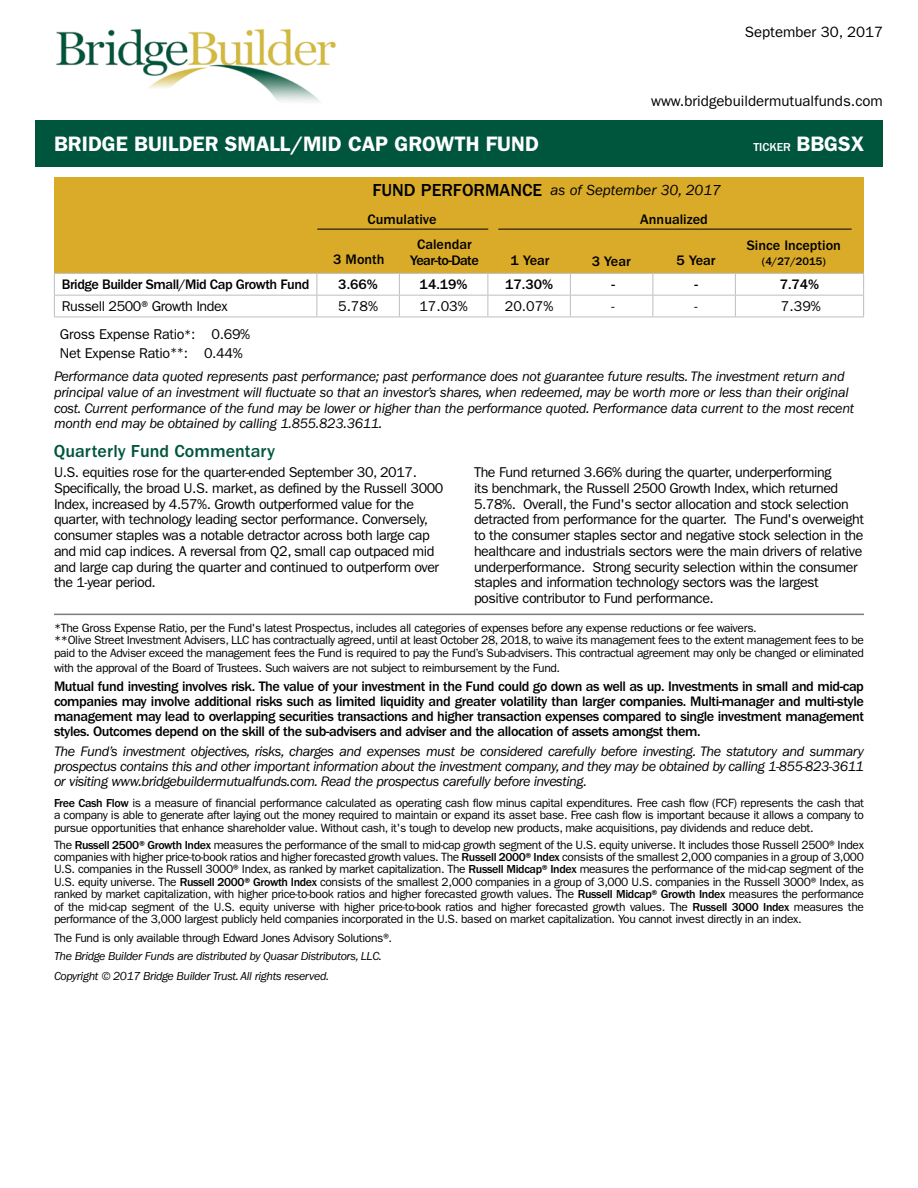
<style>
.page{position:relative;width:918px;height:1188px;background:#fff}
.page>*{position:absolute;margin:0;border:0;box-sizing:border-box;transform-origin:0 0}
.t1{font:600 21px "ITC Franklin Gothic Std";color:#fff}
.t2{font:500 18px "ITC Franklin Gothic Std";color:#00553d}
.t3{font:500 18px "ITC Franklin Gothic Std";color:#000}
.t4{font:15px "ITC Franklin Gothic Std";color:#000}
.t5{font:italic 15px "ITC Franklin Gothic Std";color:#000}
.t6{font:14.25px/15.8px "ITC Franklin Gothic Std";letter-spacing:-.03em;color:#000}
.t7{font:italic 14.25px/15.8px "ITC Franklin Gothic Std";letter-spacing:-.02em;color:#000}
.t8{font:500 14.25px/15px "ITC Franklin Gothic Std";letter-spacing:-.03em;color:#000;text-align:center}
.t9{font:12px/12.3px "ITC Franklin Gothic Std";letter-spacing:-.03em;color:#000;text-align:justify}
.t10{font:italic 12px/19.5px "ITC Franklin Gothic Std";letter-spacing:-.03em;color:#000}
.t11{font:500 12px "ITC Franklin Gothic Std";color:#fff}
.t12{font:500 11.25px "ITC Franklin Gothic Std";color:#000}
.s1{font-size:12px}
.s2{font-weight:500}
</style>
<div class="page">
<img style="left:56px;top:29px;width:281px;height:73px">
<div style="left:36px;top:120px;width:847px;height:47px;background:#00553d"></div>
<div style="left:54px;top:177px;width:810px;height:97px;background:#d9ab28"></div>
<hr style="left:317px;top:229px;width:171px;height:1px;background:#000">
<hr style="left:498px;top:229px;width:354px;height:1px;background:#000">
<hr style="left:54px;top:317px;width:263px;height:1px;background:#bcbec3">
<hr style="left:317px;top:317px;width:82px;height:1px;background:#bcbec3">
<hr style="left:399px;top:317px;width:89px;height:1px;background:#bcbec3">
<hr style="left:488px;top:317px;width:82px;height:1px;background:#bcbec3">
<hr style="left:570px;top:317px;width:83px;height:1px;background:#bcbec3">
<hr style="left:653px;top:317px;width:82px;height:1px;background:#bcbec3">
<svg style="left:54px;top:273px;width:810px;height:44px"></svg>
<hr style="left:735px;top:317px;width:129px;height:1px;background:#bcbec3">
<hr style="left:54px;top:614px;width:810px;height:1px;background:#797e83">
<p class="t4" style="left:745px;top:24px;width:140px">September 30, 2017</p>
<p class="t4" style="left:651px;top:93px;width:233px">www.bridgebuildermutualfunds.com</p>
<h1 class="t1" style="left:54px;top:131px;width:486px">BRIDGE BUILDER SMALL/MID CAP GROWTH FUND</h1>
<h1 class="t1" style="left:796px;top:131px;width:69px">BBGSX</h1>
<p class="t11" style="left:753px;top:140px;width:39px">ticker</p>
<h2 class="t3" style="left:372px;top:180px;width:171px">Fund performance</h2>
<p class="t5" style="left:550px;top:182px;width:172px">as of September 30, 2017</p>
<p class="t8" style="left:368px;top:212px;width:71px">Cumulative</p>
<p class="t8" style="left:640px;top:212px;width:69px">Annualized</p>
<p class="t8" style="left:333px;top:252px;width:53px">3 Month</p>
<p class="t8" style="left:410px;top:236px;width:70px;line-height:16.5px">Calendar<br>Year-to-Date</p>
<p class="t8" style="left:511px;top:253px;width:41px">1 Year</p>
<p class="t8" style="left:592px;top:254px;width:41px">3 Year</p>
<p class="t8" style="left:677px;top:253px;width:41px">5 Year</p>
<p class="t8" style="left:747px;top:238px;width:96px">Since Inception</p>
<p class="t12" style="left:762px;top:255px;width:65px">(4/27/2015)</p>
<p class="t8" style="left:62px;top:277px;width:249px">Bridge Builder Small/Mid Cap Growth Fund</p>
<p class="t8" style="left:338px;top:277px;width:41px">3.66%</p>
<p class="t8" style="left:420px;top:277px;width:49px">14.19%</p>
<p class="t8" style="left:505px;top:277px;width:49px">17.30%</p>
<p class="t8" style="left:611px;top:277px;width:5px">-</p>
<p class="t8" style="left:694px;top:277px;width:5px">-</p>
<p class="t8" style="left:780px;top:277px;width:41px">7.74%</p>
<p class="t6" style="left:62px;top:298px;width:167px">Russell 2500®Growth Index</p>
<p class="t6" style="left:338px;top:298px;width:41px">5.78%</p>
<p class="t6" style="left:419px;top:298px;width:50px">17.03%</p>
<p class="t6" style="left:505px;top:298px;width:50px">20.07%</p>
<p class="t6" style="left:612px;top:298px;width:5px">-</p>
<p class="t6" style="left:695px;top:298px;width:5px">-</p>
<p class="t6" style="left:781px;top:298px;width:41px">7.39%</p>
<p class="t6" style="left:60px;top:325px;width:192px;line-height:18.8px">Gross Expense Ratio<span class="s1">*</span>: 0.69%<br>Net Expense Ratio<span class="s1">**</span>: 0.44%</p>
<p class="t7" style="left:54px;top:369px;width:802px">Performance data quoted represents past performance; past performance does not guarantee future results. The investment return and principal value of an investment will fluctuate so that an investor’s shares, when redeemed, may be worth more or less than their original cost. Current performance of the fund may be lower or higher than the performance quoted. Performance data current to the most recent month end may be obtained by calling 1.855.823.3611.</p>
<h2 class="t2" style="left:54px;top:441px;width:223px">Quarterly Fund Commentary</h2>
<p class="t6" style="left:54px;top:464px;width:391px">U.S. equities rose for the quarter-ended September 30, 2017.<br>Specifically, the broad U.S. market, as defined by the Russell 3000<br>Index, increased by 4.57%. Growth outperformed value for the quarter, with technology leading sector performance. Conversely, consumer staples was a notable detractor across both large cap and mid cap indices. A reversal from Q2, small cap outpaced mid and large cap during the quarter and continued to outperform over the 1-year period.</p>
<p class="t6" style="left:474px;top:464px;width:391px">The Fund returned 3.66% during the quarter, underperforming<br>its benchmark, the Russell 2500 Growth Index, which returned 5.78%. Overall, the Fund's sector allocation and stock selection detracted from performance for the quarter. The Fund's overweight to the consumer staples sector and negative stock selection in the healthcare and industrials sectors were the main drivers of relative underperformance. Strong security selection within the consumer staples and information technology sectors was the largest positive contributor to Fund performance.</p>
<p class="t9" style="left:54px;top:622px;width:812px;text-align:left">*The Gross Expense Ratio, per the Fund's latest Prospectus, includes all categories of expenses before any expense reductions or fee waivers.<br>**Olive Street Investment Advisers, LLC has contractually agreed, until at least October 28, 2018, to waive its management fees to the extent management fees to be paid to the Adviser exceed the management fees the Fund is required to pay the Fund’s Sub-advisers. This contractual agreement may only be changed or eliminated</p>
<p class="t9" style="left:54px;top:662px;width:508px">with the approval of the Board of Trustees. Such waivers are not subject to reimbursement by the Fund.</p>
<p class="t8" style="left:54px;top:679px;width:812px;text-align:justify">Mutual fund investing involves risk. The value of your investment in the Fund could go down as well as up. Investments in small and mid-cap companies may involve additional risks such as limited liquidity and greater volatility than larger companies. Multi-manager and multi-style management may lead to overlapping securities transactions and higher transaction expenses compared to single investment management styles. Outcomes depend on the skill of the sub-advisers and adviser and the allocation of assets amongst them.</p>
<p class="t7" style="left:54px;top:744px;width:812px;line-height:15px;text-align:justify">The Fund’s investment objectives, risks, charges and expenses must be considered carefully before investing. The statutory and summary prospectus contains this and other important information about the investment company, and they may be obtained by calling 1-855-823-3611 or visiting www.bridgebuildermutualfunds.com. Read the prospectus carefully before investing.</p>
<p class="t9" style="left:54px;top:797px;width:812px"><span class="s2">Free Cash Flow</span> is a measure of financial performance calculated as operating cash flow minus capital expenditures. Free cash flow (FCF) represents the cash that a company is able to generate after laying out the money required to maintain or expand its asset base. Free cash flow is important because it allows a company to pursue opportunities that enhance shareholder value. Without cash, it's tough to develop new products, make acquisitions, pay dividends and reduce debt.</p>
<p class="t9" style="left:54px;top:839px;width:812px">The <span class="s2">Russell 2500® Growth Index</span> measures the performance of the small to mid-cap growth segment of the U.S. equity universe. It includes those Russell 2500®Index companies with higher price-to-book ratios and higher forecasted growth values. The <span class="s2">Russell 2000® Index</span> consists of the smallest 2,000 companies in a group of 3,000<br>U.S. companies in the Russell 3000®Index, as ranked by market capitalization. The <span class="s2">Russell Midcap® Index</span> measures the performance of the mid-cap segment of the U.S. equity universe. The <span class="s2">Russell 2000® Growth Index</span> consists of the smallest 2,000 companies in a group of 3,000 U.S. companies in the Russell 3000®Index, as ranked by market capitalization, with higher price-to-book ratios and higher forecasted growth values. The <span class="s2">Russell Midcap® Growth Index</span> measures the performance of the mid-cap segment of the U.S. equity universe with higher price-to-book ratios and higher forecasted growth values. The <span class="s2">Russell 3000 Index</span> measures the performance of the 3,000 largest publicly held companies incorporated in the U.S. based on market capitalization. You cannot invest directly in an index.</p>
<p class="t9" style="left:54px;top:932px;width:340px">The Fund is only available through Edward Jones Advisory Solutions®.</p>
<p class="t10" style="left:54px;top:947px;width:329px">The Bridge Builder Funds are distributed by Quasar Distributors, LLC.<br>Copyright © 2017 Bridge Builder Trust. All rights reserved.</p>
</div>
